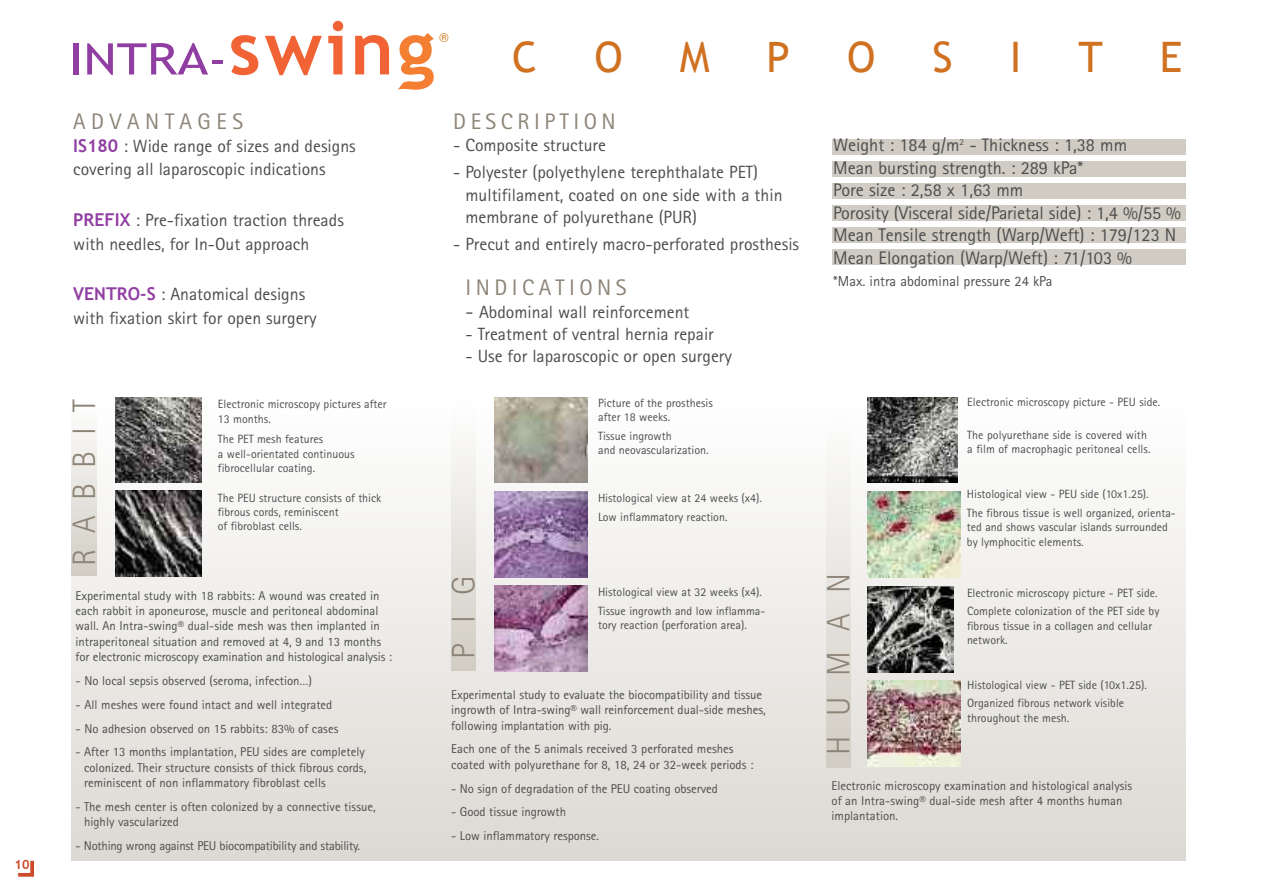
<style>
.page{position:relative;width:1263px;height:893px;background:#fff}
.page>*{position:absolute;margin:0;border:0;box-sizing:border-box;transform-origin:0 0}
.t1{font:43.5px "Trebuchet MS";color:#913ea3;scale:1.2 1}
.t2{font:42px "Trebuchet MS";color:#d07121}
.t3{font:300 32.55px "Rotis Sans Serif";letter-spacing:.625em;color:#8d8477}
.t4{font:22.5px "Rotis Sans Serif";letter-spacing:.2em;color:#8d8477}
.t5{font:22.5px "Rotis Sans Serif";letter-spacing:.25em;color:#8d8477}
.t6{font:18.15px/22.5px "Rotis Sans Serif";color:#4d4d4d}
.t7{font:17.7px/23.2px "Rotis Sans Serif";color:#4d4d4d}
.t8{font:14.4px "Rotis Sans Serif";color:#4d4d4d}
.t9{font:12.75px/15.3px "Rotis Sans Serif";color:#4d4d4d}
.t10{font:12.75px "Rotis Sans Serif";letter-spacing:-.02em;color:#4d4d4d}
.t11{font:700 12.75px "Trebuchet MS";color:#cc492a}
.t12{font:12.3px "Helvetica";color:#d1771d}
.t13{font:12px/14.4px "Rotis Sans Serif";color:#4d4d4d}
.s1{font-family:"Trebuchet MS";font-weight:700;color:#913ea3}
.s2{font-size:19.65px}
</style>
<div class="page">
<div style="left:832px;top:139px;width:353px;height:16px;background:#d0ccc3"></div>
<div style="left:832px;top:161px;width:353px;height:16px;background:#d0ccc3"></div>
<div style="left:832px;top:183px;width:353px;height:16px;background:#d0ccc3"></div>
<div style="left:832px;top:205px;width:353px;height:16px;background:#d0ccc3"></div>
<div style="left:832px;top:227px;width:353px;height:16px;background:#d0ccc3"></div>
<div style="left:832px;top:249px;width:353px;height:16px;background:#d0ccc3"></div>
<div style="left:72px;top:399px;width:1113px;height:461px;background:linear-gradient(to bottom,#fefefe,#dcd9d2)"></div>
<svg style="left:231px;top:35px;width:27px;height:40px"></svg>
<svg style="left:265px;top:36px;width:57px;height:39px"></svg>
<svg style="left:328px;top:21px;width:15px;height:53px"></svg>
<svg style="left:355px;top:35px;width:34px;height:39px"></svg>
<svg style="left:398px;top:33px;width:36px;height:57px"></svg>
<svg style="left:18px;top:861px;width:16px;height:16px"></svg>
<div style="left:826px;top:399px;width:24px;height:368px;background:linear-gradient(to bottom,#fff,#d1cdc4)"></div>
<div style="left:72px;top:399px;width:24px;height:177px;background:linear-gradient(to bottom,#fff,#d1cdc4)"></div>
<img style="left:115px;top:397px;width:86px;height:86px">
<img style="left:115px;top:491px;width:86px;height:86px">
<img style="left:495px;top:397px;width:92px;height:86px">
<img style="left:495px;top:491px;width:92px;height:86px">
<img style="left:495px;top:586px;width:92px;height:86px">
<img style="left:868px;top:397px;width:89px;height:86px">
<img style="left:868px;top:492px;width:92px;height:86px">
<img style="left:868px;top:586px;width:86px;height:86px">
<img style="left:868px;top:681px;width:92px;height:86px">
<div style="left:451px;top:399px;width:25px;height:272px;background:linear-gradient(to bottom,#fff,#d1cdc4)"></div>
<p class="t11" style="left:15px;top:857px;width:16px">10</p>
<p class="t12" style="left:439px;top:31px;width:11px">®</p>
<h1 class="t1" style="left:69px;top:42px;width:134px">INTRA-</h1>
<h2 class="t2" style="left:512px;top:41px;width:27px">C</h2>
<h2 class="t2" style="left:594px;top:41px;width:30px">O</h2>
<h2 class="t2" style="left:680px;top:41px;width:31px">M</h2>
<h2 class="t2" style="left:767px;top:41px;width:25px">P</h2>
<h2 class="t2" style="left:847px;top:41px;width:30px">O</h2>
<h2 class="t2" style="left:932px;top:41px;width:22px">S</h2>
<h2 class="t2" style="left:1010px;top:41px;width:13px">I</h2>
<h2 class="t2" style="left:1078px;top:41px;width:26px">T</h2>
<h2 class="t2" style="left:1160px;top:41px;width:24px">E</h2>
<h3 class="t5" style="left:73px;top:112px;width:172px">ADVANTAGES</h3>
<h3 class="t7" style="left:73px;top:136px;width:284px"><span class="s1">IS180</span> : Wide range of sizes and designs covering all laparoscopic indications</h3>
<h3 class="t7" style="left:73px;top:210px;width:272px"><span class="s1">PREFIX</span> : Pre-fixation traction threads with needles, for In-Out approach</h3>
<h3 class="t7" style="left:73px;top:284px;width:245px"><span class="s1">VENTRO-S</span> : Anatomical designs with fixation skirt for open surgery</h3>
<h3 class="t3" style="left:65px;top:566px;width:169px;rotate:-90deg">RABBIT</h3>
<p class="t13" style="left:218px;top:398px;width:170px">Electronic microscopy pictures after<br>13 months.</p>
<p class="t13" style="left:218px;top:433px;width:138px">The PET mesh features<br>a well-orientated continuous fibrocellular coating.</p>
<p class="t13" style="left:218px;top:491px;width:165px">The PEU structure consists of thick fibrous cords, reminiscent<br>of fibroblast cells.</p>
<p class="t9" style="left:75px;top:589px;width:318px">Experimental study with 18 rabbits: A wound was created in each rabbit in aponeurose, muscle and peritoneal abdominal wall. An Intra-swing® dual-side mesh was then implanted in intraperitoneal situation and removed at 4, 9 and 13 months for electronic microscopy examination and histological analysis :</p>
<p class="t9" style="left:76px;top:674px;width:238px">- No local sepsis observed (seroma, infection…)</p>
<p class="t9" style="left:76px;top:697px;width:258px">- All meshes were found intact and well integrated</p>
<p class="t9" style="left:76px;top:721px;width:264px">- No adhesion observed on 15 rabbits: 83% of cases</p>
<p class="t9" style="left:84px;top:745px;width:284px;text-align:justify;text-indent:-8px">- After 13 months implantation, PEU sides are completely colonized. Their structure consists of thick fibrous cords, reminiscent of non inflammatory fibroblast cells</p>
<p class="t9" style="left:84px;top:799px;width:293px;text-indent:-8px">- The mesh center is often colonized by a connective tissue, highly vascularized</p>
<p class="t10" style="left:76px;top:840px;width:286px">- Nothing wrong against PEU biocompatibility and stability.</p>
<h3 class="t4" style="left:453px;top:112px;width:164px">DESCRIPTION</h3>
<h3 class="t7" style="left:453px;top:135px;width:154px">- Composite structure</h3>
<h3 class="t7" style="left:465px;top:162px;width:319px;line-height:22.5px;text-indent:-12px">- Polyester (polyethylene terephthalate PET) multifilament, coated on one side with a thin membrane of polyurethane (PUR)</h3>
<h3 class="t7" style="left:453px;top:233px;width:347px">- Precut and entirely macro-perforated prosthesis</h3>
<h3 class="t4" style="left:465px;top:278px;width:163px">INDICATIONS</h3>
<h3 class="t7" style="left:465px;top:301px;width:225px"><span class="s2">-</span> Abdominal wall reinforcement</h3>
<h3 class="t7" style="left:465px;top:323px;width:250px">- Treatment of ventral hernia repair</h3>
<h3 class="t7" style="left:465px;top:346px;width:268px">- Use for laparoscopic or open surgery</h3>
<p class="t13" style="left:598px;top:396px;width:116px">Picture of the prosthesis after 18 weeks.</p>
<p class="t13" style="left:598px;top:429px;width:112px">Tissue ingrowth<br>and neovascularization.</p>
<h3 class="t3" style="left:444px;top:659px;width:85px;rotate:-90deg">PIG</h3>
<p class="t13" style="left:598px;top:489px;width:166px;line-height:18.6px">Histological view at 24 weeks (x4).<br>Low inflammatory reaction.</p>
<p class="t13" style="left:598px;top:583px;width:169px;line-height:18.6px">Histological view at 32 weeks (x4).<br>Tissue ingrowth and low inflamma-</p>
<p class="t13" style="left:598px;top:618px;width:150px">tory reaction (perforation area).</p>
<p class="t9" style="left:451px;top:688px;width:316px">Experimental study to evaluate the biocompatibility and tissue ingrowth of Intra-swing® wall reinforcement dual-side meshes, following implantation with pig.</p>
<p class="t9" style="left:451px;top:742px;width:304px">Each one of the 5 animals received 3 perforated meshes coated with polyurethane for 8, 18, 24 or 32-week periods :</p>
<p class="t9" style="left:451px;top:781px;width:268px">- No sign of degradation of the PEU coating observed</p>
<p class="t9" style="left:451px;top:805px;width:116px">- Good tissue ingrowth</p>
<p class="t9" style="left:451px;top:829px;width:149px">- Low inflammatory response.</p>
<h3 class="t6" style="left:833px;top:135px;width:349px">Weight : 184 g/m<sup>2</sup> - Thickness : 1,38 mm<br>Mean bursting strength. : 289 kPa*<br>Pore size : 2,58 x 1,63 mm<br>Porosity (Visceral side/Parietal side) : 1,4 %/55 % Mean Tensile strength (Warp/Weft) : 179/123 N Mean Elongation (Warp/Weft) : 71/103 %</h3>
<p class="t8" style="left:833px;top:275px;width:221px">*Max. intra abdominal pressure 24 kPa</p>
<h3 class="t3" style="left:819px;top:755px;width:183px;rotate:-90deg">HUMAN</h3>
<p class="t13" style="left:967px;top:395px;width:194px">Electronic microscopy picture - PEU side.</p>
<p class="t13" style="left:967px;top:428px;width:185px">The polyurethane side is covered with a film of macrophagic peritoneal cells.</p>
<p class="t13" style="left:967px;top:486px;width:210px;line-height:18.6px">Histological view - PEU side (10x1.25).<br>The fibrous tissue is well organized, orienta-</p>
<p class="t13" style="left:967px;top:521px;width:203px">ted and shows vascular islands surrounded by lymphocitic elements.</p>
<p class="t13" style="left:967px;top:584px;width:194px;line-height:18.6px">Electronic microscopy picture - PET side.<br>Complete colonization of the PET side by</p>
<p class="t13" style="left:967px;top:619px;width:187px">fibrous tissue in a collagen and cellular network.</p>
<p class="t13" style="left:967px;top:676px;width:181px;line-height:18.6px">Histological view - PET side (10x1.25).<br>Organized fibrous network visible</p>
<p class="t13" style="left:967px;top:711px;width:104px">throughout the mesh.</p>
<p class="t9" style="left:831px;top:779px;width:302px">Electronic microscopy examination and histological analysis of an Intra-swing® dual-side mesh after 4 months human implantation.</p>
</div>
